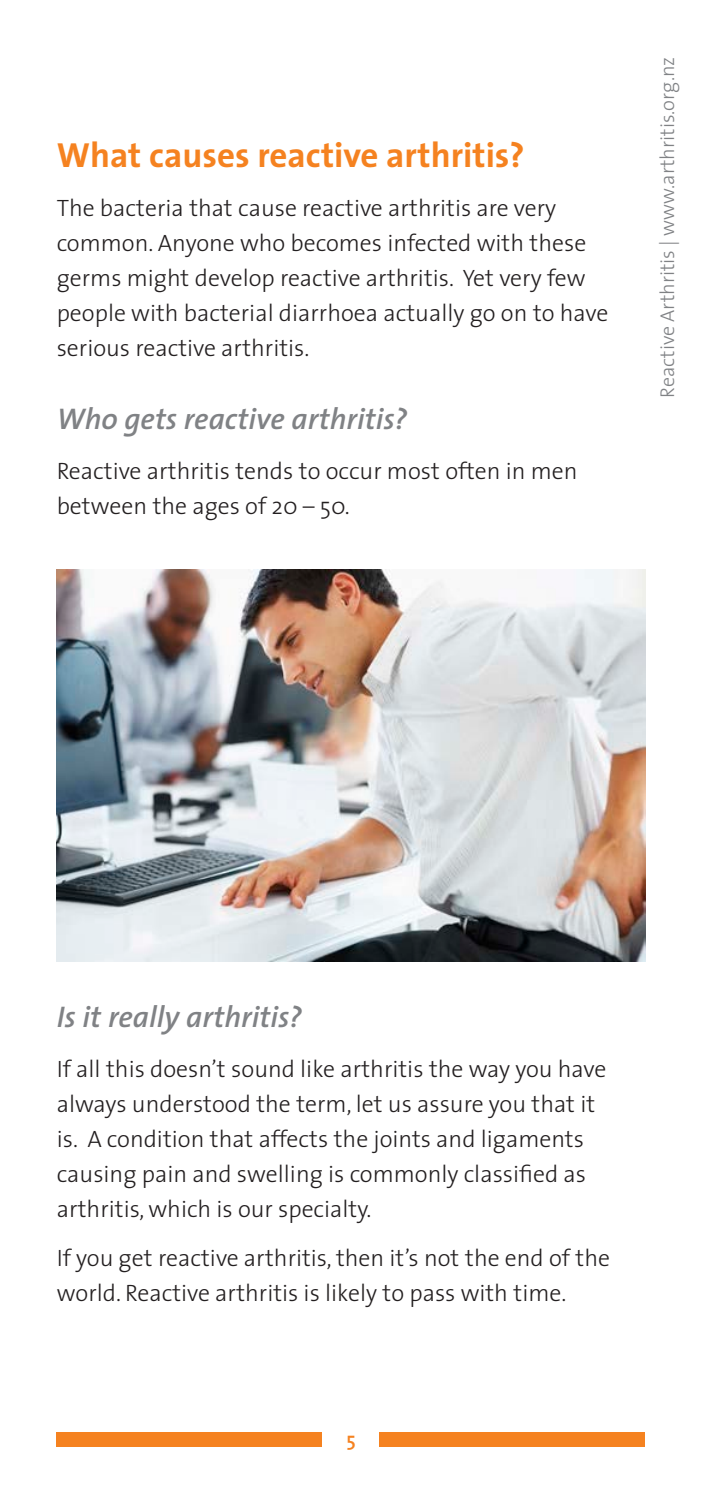
<style>
.page{position:relative;width:702px;height:1489px;background:#fff}
.page>*{position:absolute;margin:0;border:0;box-sizing:border-box;transform-origin:0 0}
.Head_2{font:700 35px "The Sans";color:#f58220}
.body_copy{font:italic 600 30px "The Sans";color:#808285}
.body_copy-2{font:300 23.75px/35px "The Sans";color:#231f20}
.t1{font:300 20px "The Sans";color:#808285}
.t2{font:600 20px "The Sans";color:#f58220}
</style>
<div class="page">
<div style="left:57px;top:1431px;width:588px;height:15px;background:#f58220"></div>
<div style="left:322px;top:1430px;width:57px;height:28px;background:#fff"></div>
<img style="left:57px;top:569px;width:588px;height:392px">
<p class="Head_2" style="left:57px;top:126px;width:469px">What causes reactive arthritis?</p>
<p class="body_copy-2" style="left:57px;top:190px;width:553px">The bacteria that cause reactive arthritis are very common. Anyone who becomes infected with these germs might develop reactive arthritis. Yet very few people with bacterial diarrhoea actually go on to have serious reactive arthritis.</p>
<p class="body_copy" style="left:57px;top:394px;width:352px">Who gets reactive arthritis?</p>
<p class="body_copy-2" style="left:57px;top:452px;width:522px">Reactive arthritis tends to occur most often in men between the ages of 20 – 50.</p>
<p class="t1" style="left:650px;top:397px;width:342px;rotate:-90deg">Reactive Arthritis | www.arthritis.org.nz</p>
<p class="body_copy" style="left:57px;top:992px;width:247px">Is it really arthritis?</p>
<p class="body_copy-2" style="left:57px;top:1050px;width:551px">If all this doesn’t sound like arthritis the way you have always understood the term, let us assure you that it is. A condition that affects the joints and ligaments causing pain and swelling is commonly classified as arthritis, which is our specialty.</p>
<p class="body_copy-2" style="left:57px;top:1239px;width:555px">If you get reactive arthritis, then it’s not the end of the world. Reactive arthritis is likely to pass with time.</p>
<p class="t2" style="left:346px;top:1422px;width:11px">5</p>
</div>
